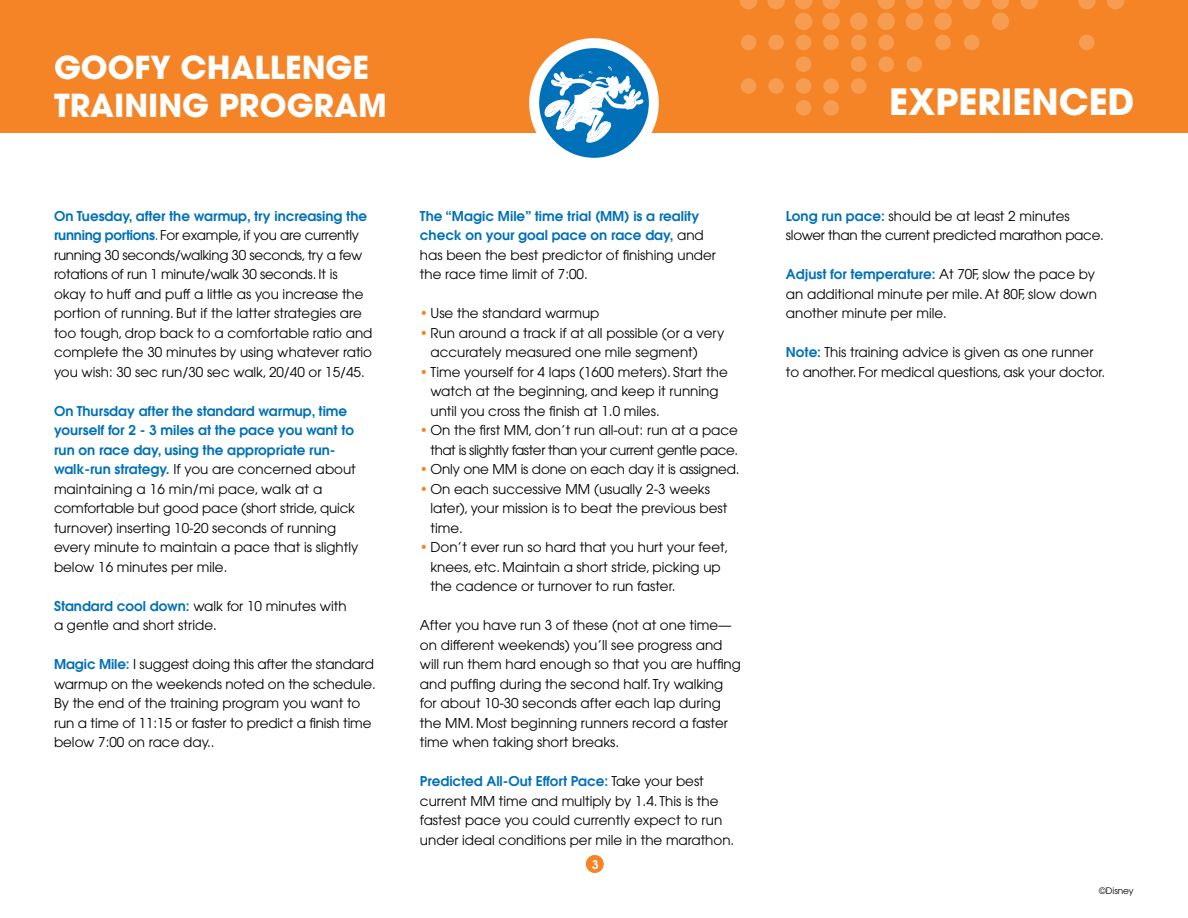
<style>
.page{position:relative;width:1188px;height:918px;background:#fff}
.page>*{position:absolute;margin:0;border:0;box-sizing:border-box;transform-origin:0 0}
.t1{font:700 36px "Avant Garde";color:#fff}
.t2{font:700 31.5px/37.8px "Avant Garde";color:#fff}
.t3{font:13.5px/19.5px "Avant Garde";color:#000}
.t4{font:600 13.5px/19.5px "Avant Garde";color:#0070b9}
.t5{font:13.5px/19.5px "Avant Garde";letter-spacing:-.03em;color:#000;text-align:right}
.t6{font:13.5px/19.5px "Avant Garde";letter-spacing:-.02em;color:#000}
.t7{font:600 12px "Avant Garde";color:#fff}
.t8{font:9px "Avant Garde";color:#000}
.s1{font-weight:600;color:#0070b9}
.s2{color:#11477c}
.s3{font-weight:400;color:#000}
.s4{color:#f58426}
</style>
<div class="page">
<div style="left:0;top:0;width:1188px;height:133px;background:#f58426"></div>
<svg style="left:529px;top:38px;width:130px;height:120px"></svg>
<div style="left:586px;top:855px;width:18px;height:18px;background:#f58426;border-radius:50%"></div>
<svg style="left:878px;top:0;width:17px;height:9px"></svg>
<svg style="left:1107px;top:0;width:17px;height:9px"></svg>
<svg style="left:1078px;top:0;width:18px;height:9px"></svg>
<svg style="left:1021px;top:0;width:17px;height:9px"></svg>
<svg style="left:992px;top:0;width:17px;height:9px"></svg>
<svg style="left:963px;top:0;width:18px;height:9px"></svg>
<svg style="left:934px;top:0;width:18px;height:9px"></svg>
<svg style="left:906px;top:0;width:17px;height:9px"></svg>
<div style="left:851px;top:78px;width:15px;height:16px;background:#f79d52;border-radius:50%"></div>
<svg style="left:822px;top:0;width:18px;height:9px"></svg>
<div style="left:823px;top:78px;width:16px;height:16px;background:#f79d52;border-radius:50%"></div>
<svg style="left:795px;top:0;width:17px;height:9px"></svg>
<div style="left:796px;top:78px;width:15px;height:16px;background:#f79d52;border-radius:50%"></div>
<svg style="left:767px;top:0;width:18px;height:9px"></svg>
<div style="left:768px;top:78px;width:16px;height:16px;background:#f79d52;border-radius:50%"></div>
<svg style="left:740px;top:0;width:17px;height:9px"></svg>
<div style="left:741px;top:78px;width:15px;height:16px;background:#f79d52;border-radius:50%"></div>
<div style="left:823px;top:100px;width:16px;height:16px;background:#f79d52;border-radius:50%"></div>
<div style="left:796px;top:100px;width:15px;height:16px;background:#f79d52;border-radius:50%"></div>
<div style="left:878px;top:35px;width:16px;height:15px;background:#f79d52;border-radius:50%"></div>
<div style="left:1079px;top:35px;width:16px;height:15px;background:#f79d52;border-radius:50%"></div>
<div style="left:964px;top:35px;width:16px;height:15px;background:#f79d52;border-radius:50%"></div>
<div style="left:935px;top:35px;width:16px;height:15px;background:#f79d52;border-radius:50%"></div>
<div style="left:851px;top:35px;width:15px;height:15px;background:#f79d52;border-radius:50%"></div>
<div style="left:823px;top:35px;width:16px;height:15px;background:#f79d52;border-radius:50%"></div>
<div style="left:796px;top:35px;width:15px;height:15px;background:#f79d52;border-radius:50%"></div>
<div style="left:768px;top:35px;width:16px;height:15px;background:#f79d52;border-radius:50%"></div>
<div style="left:741px;top:35px;width:15px;height:15px;background:#f79d52;border-radius:50%"></div>
<div style="left:878px;top:56px;width:16px;height:16px;background:#f79d52;border-radius:50%"></div>
<div style="left:907px;top:56px;width:15px;height:16px;background:#f79d52;border-radius:50%"></div>
<div style="left:851px;top:56px;width:15px;height:16px;background:#f79d52;border-radius:50%"></div>
<div style="left:796px;top:56px;width:15px;height:16px;background:#f79d52;border-radius:50%"></div>
<div style="left:878px;top:13px;width:17px;height:17px;background:#f79d52;border-radius:50%"></div>
<div style="left:992px;top:13px;width:17px;height:17px;background:#f79d52;border-radius:50%"></div>
<div style="left:934px;top:13px;width:18px;height:17px;background:#f79d52;border-radius:50%"></div>
<div style="left:906px;top:13px;width:17px;height:17px;background:#f79d52;border-radius:50%"></div>
<div style="left:850px;top:13px;width:17px;height:17px;background:#f79d52;border-radius:50%"></div>
<div style="left:822px;top:13px;width:18px;height:17px;background:#f79d52;border-radius:50%"></div>
<div style="left:795px;top:13px;width:17px;height:17px;background:#f79d52;border-radius:50%"></div>
<h2 class="t2" style="left:54px;top:48px;width:334px">GOOFY CHALLENGE<br>TRAINING PROGRAM</h2>
<p class="t3" style="left:54px;top:206px;width:320px"><span class="s1">On Tuesday, after the warmup, try increasing the running portions</span><span class="s2">.</span> For example, if you are currently running 30 seconds/walking 30 seconds, try a few rotations of run 1 minute/walk 30 seconds. It is okay to huff and puff a little as you increase the portion of running. But if the latter strategies are too tough, drop back to a comfortable ratio and complete the 30 minutes by using whatever ratio you wish: 30 sec run/30 sec walk, 20/40 or 15/45.</p>
<p class="t3" style="left:54px;top:401px;width:306px"><span class="s1">On Thursday after the standard warmup, time yourself for 2 - 3 miles at the pace you want to run on race day, using the appropriate run&shy;walk-run strategy.</span> If you are concerned about maintaining a 16 min/mi pace, walk at a comfortable but good pace (short stride, quick turnover) inserting 10-20 seconds of running every minute to maintain a pace that is slightly below 16 minutes per mile.</p>
<p class="t3" style="left:54px;top:596px;width:294px"><span class="s1">Standard cool down:</span> walk for 10 minutes with a gentle and short stride.</p>
<p class="t3" style="left:54px;top:655px;width:323px"><span class="s1">Magic Mile:</span> I suggest doing this after the standard warmup on the weekends noted on the schedule.<br>By the end of the training program you want to run a time of 11:15 or faster to predict a finish time below 7:00 on race day..</p>
<p class="t4" style="left:420px;top:206px;width:298px">The “Magic Mile” time trial (MM) is a reality check on your goal pace on race day, <span class="s3">and has been the best predictor of finishing under the race time limit of 7:00.</span></p>
<p class="t3" style="left:420px;top:303px;width:181px"><span class="s4">•</span> Use the standard warmup</p>
<p class="t3" style="left:431px;top:323px;width:295px;text-indent:-11px"><span class="s4">•</span> Run around a track if at all possible (or a very accurately measured one mile segment)</p>
<p class="t3" style="left:431px;top:362px;width:299px;text-indent:-11px"><span class="s4">•</span> Time yourself for 4 laps (1600 meters). Start the watch at the beginning, and keep it running until you cross the finish at 1.0 miles.</p>
<p class="t5" style="left:420px;top:420px;width:320px"><span class="s4">•</span> On the first MM, don’t run all-out: run at a pace that is slightly faster than your current gentle pace.</p>
<p class="t3" style="left:420px;top:459px;width:321px"><span class="s4">•</span> Only one MM is done on each day it is assigned.</p>
<p class="t3" style="left:431px;top:479px;width:298px;text-indent:-11px"><span class="s4">•</span> On each successive MM (usually 2-3 weeks later), your mission is to beat the previous best time.</p>
<p class="t3" style="left:431px;top:537px;width:299px;text-indent:-11px"><span class="s4">•</span> Don’t ever run so hard that you hurt your feet, knees, etc. Maintain a short stride, picking up the cadence or turnover to run faster.</p>
<p class="t3" style="left:420px;top:615px;width:322px">After you have run 3 of these (not at one time— on different weekends) you’ll see progress and will run them hard enough so that you are huffing and puffing during the second half. Try walking for about 10-30 seconds after each lap during the MM. Most beginning runners record a faster time when taking short breaks.</p>
<p class="t3" style="left:420px;top:771px;width:316px"><span class="s1">Predicted All-Out Effort Pace:</span> Take your best current MM time and multiply by 1.4. This is the fastest pace you could currently expect to run under ideal conditions per mile in the marathon.</p>
<p class="t7" style="left:592px;top:857px;width:8px">3</p>
<h1 class="t1" style="left:889px;top:79px;width:247px">EXPERIENCED</h1>
<p class="t6" style="left:786px;top:206px;width:319px"><span class="s1">Long run pace:</span> should be at least 2 minutes slower than the current predicted marathon pace.</p>
<p class="t3" style="left:786px;top:264px;width:312px"><span class="s1">Adjust for temperature:</span> At 70F, slow the pace by an additional minute per mile. At 80F, slow down another minute per mile.</p>
<p class="t3" style="left:786px;top:342px;width:321px"><span class="s1">Note:</span> This training advice is given as one runner to another. For medical questions, ask your doctor.</p>
<p class="t8" style="left:1099px;top:885px;width:36px">©Disney</p>
</div>
